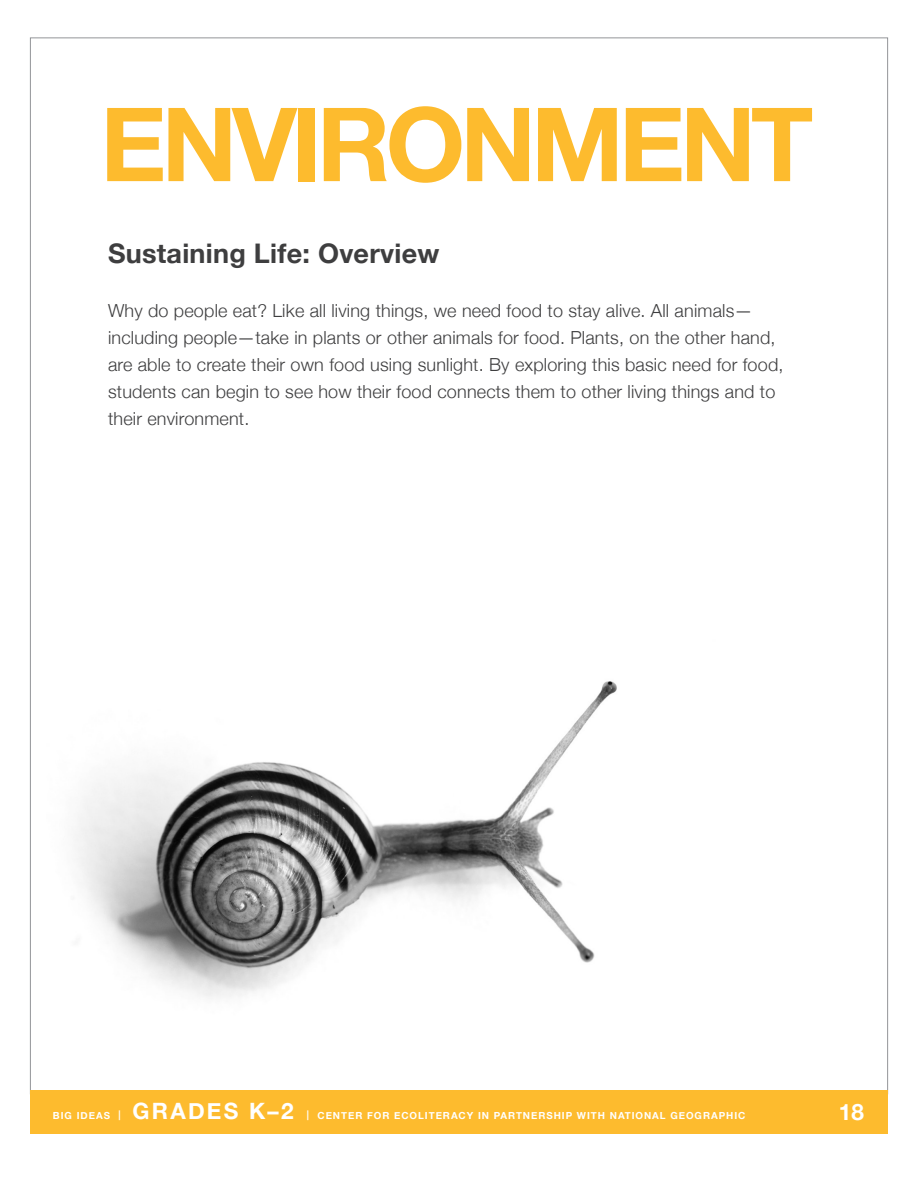
<style>
.page{position:relative;width:918px;height:1188px;background:#fff}
.page>*{position:absolute;margin:0;border:0;box-sizing:border-box;transform-origin:0 0}
.t1{font:700 102.45px "Helvetica Neue";letter-spacing:-.05em;color:#fdbb2e}
.h2_-_section{font:700 27px "Helvetica Neue";letter-spacing:.01em;color:#3e3e3f}
.t2{font:700 22.5px "Helvetica Neue";letter-spacing:.1em;color:#fff}
.body_text{font:300 18px/27px "Helvetica Neue";letter-spacing:.01em;color:#3e3e3f}
.t3{font:700 9.75px "Helvetica Neue";letter-spacing:.1em;color:#fff}
</style>
<div class="page">
<img style="left:75px;top:681px;width:542px;height:316px">
<div style="left:30px;top:1090px;width:858px;height:44px;background:#fdbb2e"></div>
<p class="t1" style="left:100px;top:52px;width:715px">ENVIRONMENT</p>
<p class="h2_-_section" style="left:108px;top:229px;width:333px">Sustaining Life: Overview</p>
<p class="body_text" style="left:108px;top:296px;width:677px">Why do people eat? Like all living things, we need food to stay alive. All animals— including people—take in plants or other animals for food. Plants, on the other hand, are able to create their own food using sunlight. By exploring this basic need for food, students can begin to see how their food connects them to other living things and to their environment.</p>
<p class="t3" style="left:53px;top:1107px;width:69px">BIG IDEAS |</p>
<p class="t2" style="left:133px;top:1091px;width:163px">GRADES K–2</p>
<p class="t3" style="left:307px;top:1107px;width:440px">| CENTER FOR ECOLITERACY IN PARTNERSHIP WITH NATIONAL GEOGRAPHIC</p>
<p class="t2" style="left:839px;top:1092px;width:27px">18</p>
</div>
